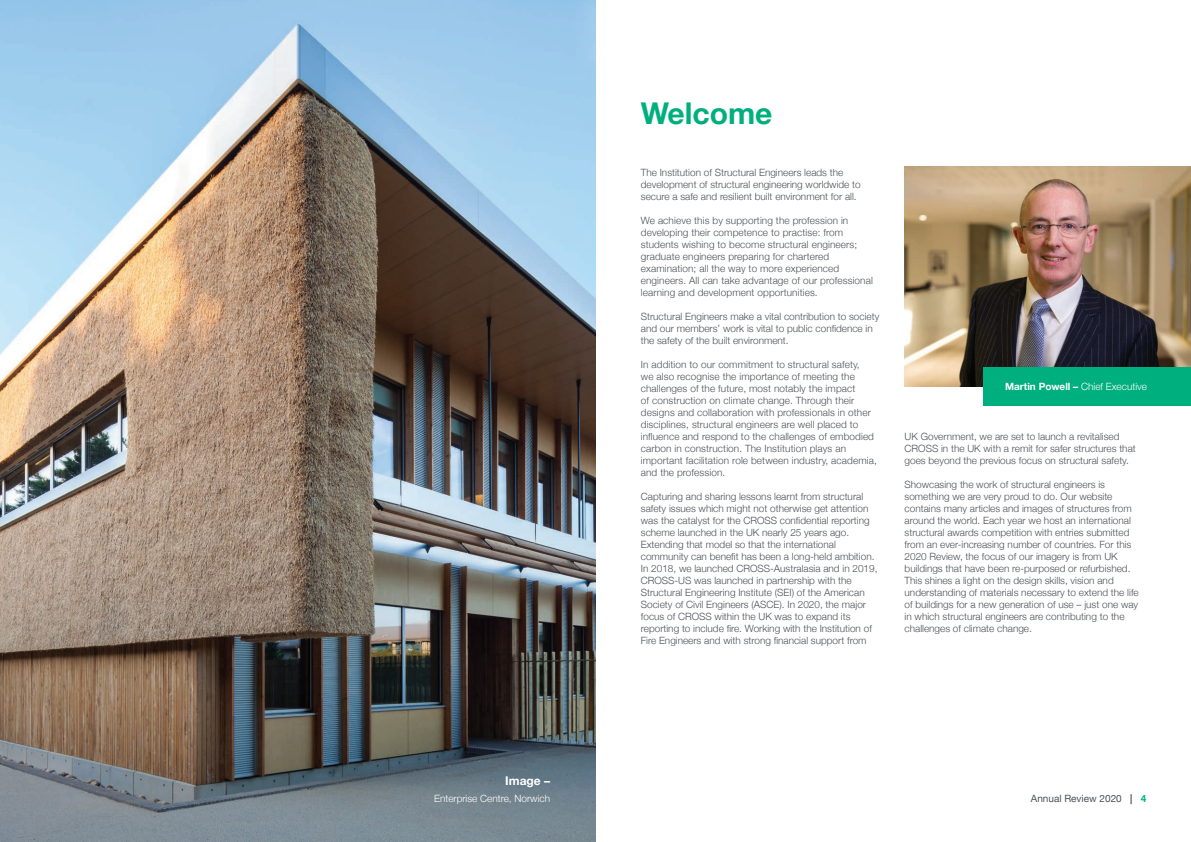
<style>
.page{position:relative;width:1191px;height:842px;background:#fff}
.page>*{position:absolute;margin:0;border:0;box-sizing:border-box;transform-origin:0 0}
.Main_Heading__16pt{font:700 30px "Helvetica Neue";color:#00af7e}
.Body_Copy__10pt{font:700 12px "Helvetica Neue";color:#fff}
.Body_Copy__10pt-2{font:300 10px/12px "Helvetica Neue";color:#4c5157}
.Body_Copy__10pt-3{font:300 10px "Helvetica Neue";color:#fff}
.t1{font:10px "Helvetica Neue";color:#4c5157}
.s1{font-weight:700}
.s2{font-weight:700;color:#00af7e}
</style>
<div class="page">
<img style="left:0;top:0;width:595px;height:842px">
<img style="left:904px;top:167px;width:287px;height:219px">
<div style="left:983px;top:367px;width:208px;height:38px;background:#00af7e"></div>
<p class="Body_Copy__10pt" style="left:505px;top:771px;width:46px">Image –</p>
<p class="Body_Copy__10pt-3" style="left:434px;top:791px;width:117px">Enterprise Centre, Norwich</p>
<p class="Main_Heading__16pt" style="left:641px;top:90px;width:133px">Welcome</p>
<p class="Body_Copy__10pt-2" style="left:641px;top:166px;width:221px">The Institution of Structural Engineers leads the development of structural engineering worldwide to secure a safe and resilient built environment for all.</p>
<p class="Body_Copy__10pt-2" style="left:641px;top:214px;width:233px">We achieve this by supporting the profession in developing their competence to practise: from students wishing to become structural engineers; graduate engineers preparing for chartered examination; all the way to more experienced engineers. All can take advantage of our professional learning and development opportunities.</p>
<p class="Body_Copy__10pt-2" style="left:641px;top:310px;width:240px">Structural Engineers make a vital contribution to society and our members’ work is vital to public confidence in the safety of the built environment.</p>
<p class="Body_Copy__10pt-2" style="left:641px;top:358px;width:237px">In addition to our commitment to structural safety,<br>we also recognise the importance of meeting the challenges of the future, most notably the impact<br>of construction on climate change. Through their designs and collaboration with professionals in other disciplines, structural engineers are well placed to influence and respond to the challenges of embodied carbon in construction. The Institution plays an important facilitation role between industry, academia, and the profession.</p>
<p class="Body_Copy__10pt-2" style="left:641px;top:490px;width:238px">Capturing and sharing lessons learnt from structural safety issues which might not otherwise get attention was the catalyst for the CROSS confidential reporting scheme launched in the UK nearly 25 years ago.<br>Extending that model so that the international community can benefit has been a long-held ambition.<br>In 2018, we launched CROSS-Australasia and in 2019, CROSS-US was launched in partnership with the Structural Engineering Institute (SEI) of the American Society of Civil Engineers (ASCE). In 2020, the major focus of CROSS within the UK was to expand its reporting to include fire. Working with the Institution of Fire Engineers and with strong financial support from</p>
<p class="Body_Copy__10pt-3" style="left:1005px;top:379px;width:143px"><span class="s1">Martin Powell –</span> Chief Executive</p>
<p class="Body_Copy__10pt-2" style="left:904px;top:430px;width:233px">UK Government, we are set to launch a revitalised<br>CROSS in the UK with a remit for safer structures that goes beyond the previous focus on structural safety.</p>
<p class="Body_Copy__10pt-2" style="left:904px;top:478px;width:236px">Showcasing the work of structural engineers is something we are very proud to do. Our website contains many articles and images of structures from around the world. Each year we host an international structural awards competition with entries submitted from an ever-increasing number of countries. For this 2020 Review, the focus of our imagery is from UK buildings that have been re-purposed or refurbished.<br>This shines a light on the design skills, vision and understanding of materials necessary to extend the life of buildings for a new generation of use – just one way in which structural engineers are contributing to the challenges of climate change.</p>
<p class="t1" style="left:1030px;top:791px;width:117px">Annual Review 2020 <span class="s1">|</span> <span class="s2">4</span></p>
</div>
